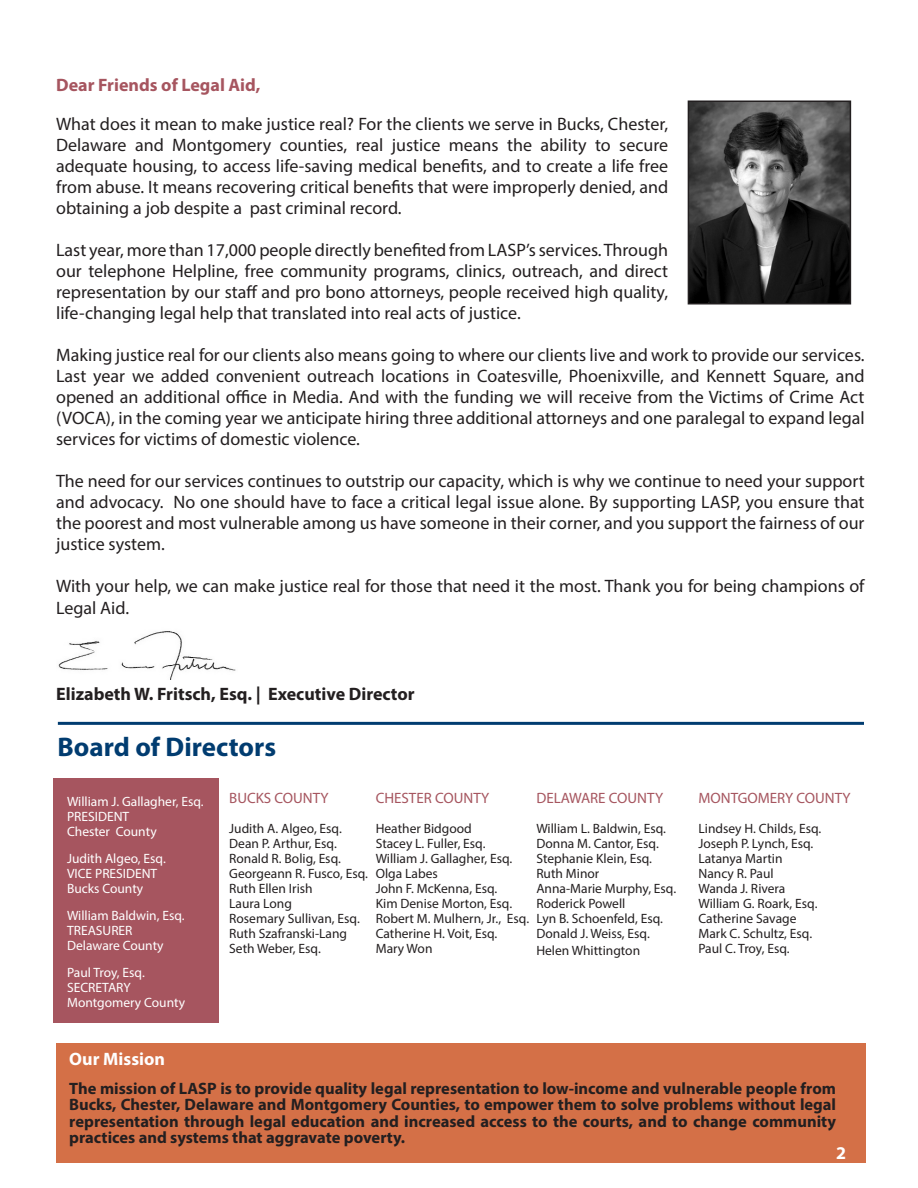
<style>
.page{position:relative;width:918px;height:1188px;background:#fff}
.page>*{position:absolute;margin:0;border:0;box-sizing:border-box;transform-origin:0 0}
.t1{font:700 27px "Myriad Pro";color:#013c70}
.t2{font:18px/21px "Myriad Pro";color:#231f20;text-align:justify}
.t3{font:700 18px "Myriad Pro";color:#231f20}
.t4{font:700 18px "Myriad Pro";color:#a6555f}
.t5{font:700 18px "Myriad Pro";color:#fff}
.t6{font:700 16.5px/16.5px "Myriad Pro";color:#231f20;text-align:justify}
.t7{font:15px "Myriad Pro";color:#a6555f}
.t8{font:13.5px "Myriad Pro";color:#231f20}
.t9{font:13.5px/15px "Myriad Pro";color:#fff}
</style>
<div class="page">
<img style="left:58px;top:631px;width:178px;height:49px">
<img style="left:691px;top:103px;width:157px;height:198px">
<div style="left:688px;top:100px;width:163px;height:204px;border:2px solid #231f20"></div>
<div style="left:56px;top:1043px;width:810px;height:120px;background:#d47047"></div>
<div style="left:53px;top:778px;width:166px;height:244px;background:#a6555f"></div>
<hr style="left:58px;top:722px;width:806px;height:3px;background:#013c70">
<p class="t4" style="left:56px;top:73px;width:206px">Dear Friends of Legal Aid,</p>
<p class="t2" style="left:56px;top:113px;width:614px">What does it mean to make justice real? For the clients we serve in Bucks, Chester, Delaware and Montgomery counties, real justice means the ability to secure adequate housing, to access life-saving medical benefits, and to create a life free from abuse. It means recovering critical benefits that were improperly denied, and obtaining a job despite a past criminal record.</p>
<p class="t2" style="left:56px;top:239px;width:614px">Last year, more than 17,000 people directly benefited from LASP’s services. Through our telephone Helpline, free community programs, clinics, outreach, and direct representation by our staff and pro bono attorneys, people received high quality, life-changing legal help that translated into real acts of justice.</p>
<p class="t2" style="left:56px;top:344px;width:810px">Making justice real for our clients also means going to where our clients live and work to provide our services.<br>Last year we added convenient outreach locations in Coatesville, Phoenixville, and Kennett Square, and opened an additional office in Media. And with the funding we will receive from the Victims of Crime Act (VOCA), in the coming year we anticipate hiring three additional attorneys and one paralegal to expand legal services for victims of domestic violence.</p>
<p class="t2" style="left:56px;top:470px;width:810px">The need for our services continues to outstrip our capacity, which is why we continue to need your support and advocacy. No one should have to face a critical legal issue alone. By supporting LASP, you ensure that the poorest and most vulnerable among us have someone in their corner, and you support the fairness of our justice system.</p>
<p class="t2" style="left:56px;top:575px;width:810px;line-height:21.6px">With your help, we can make justice real for those that need it the most. Thank you for being champions of<br>Legal Aid.</p>
<p class="t3" style="left:56px;top:682px;width:360px">Elizabeth W. Fritsch, Esq. | Executive Director</p>
<p class="t1" style="left:57px;top:730px;width:220px">Board of Directors</p>
<p class="t9" style="left:67px;top:794px;width:138px">William J. Gallagher, Esq.<br>PRESIDENT</p>
<p class="t9" style="left:67px;top:824px;width:91px">Chester County</p>
<p class="t9" style="left:67px;top:851px;width:100px">Judith Algeo, Esq.</p>
<p class="t9" style="left:67px;top:866px;width:92px">VICE PRESIDENT</p>
<p class="t9" style="left:67px;top:881px;width:78px">Bucks County</p>
<p class="t9" style="left:67px;top:908px;width:119px">William Baldwin, Esq.</p>
<p class="t9" style="left:67px;top:923px;width:67px">TREASURER</p>
<p class="t9" style="left:67px;top:938px;width:98px">Delaware County</p>
<p class="t9" style="left:67px;top:965px;width:79px">Paul Troy, Esq.</p>
<p class="t9" style="left:67px;top:980px;width:65px">SECRETARY</p>
<p class="t9" style="left:67px;top:995px;width:120px">Montgomery County</p>
<p class="t7" style="left:229px;top:789px;width:101px">BUCKS COUNTY</p>
<p class="t8" style="left:229px;top:821px;width:114px">Judith A. Algeo, Esq.</p>
<p class="t8" style="left:229px;top:836px;width:109px">Dean P. Arthur, Esq.</p>
<p class="t8" style="left:229px;top:851px;width:113px">Ronald R. Bolig, Esq.</p>
<p class="t8" style="left:229px;top:866px;width:140px">Georgeann R. Fusco, Esq.</p>
<p class="t8" style="left:229px;top:881px;width:85px">Ruth Ellen Irish</p>
<p class="t8" style="left:229px;top:896px;width:64px">Laura Long</p>
<p class="t8" style="left:229px;top:911px;width:132px">Rosemary Sullivan, Esq.</p>
<p class="t8" style="left:229px;top:926px;width:119px">Ruth Szafranski-Lang</p>
<p class="t8" style="left:229px;top:941px;width:93px">Seth Weber, Esq.</p>
<p class="t7" style="left:376px;top:789px;width:115px">CHESTER COUNTY</p>
<p class="t8" style="left:376px;top:821px;width:98px">Heather Bidgood</p>
<p class="t8" style="left:376px;top:836px;width:111px">Stacey L. Fuller, Esq.</p>
<p class="t8" style="left:376px;top:851px;width:138px">William J. Gallagher, Esq.</p>
<p class="t8" style="left:376px;top:866px;width:64px">Olga Labes</p>
<p class="t8" style="left:376px;top:881px;width:123px">John F. McKenna, Esq.</p>
<p class="t8" style="left:376px;top:896px;width:138px">Kim Denise Morton, Esq.</p>
<p class="t8" style="left:376px;top:911px;width:155px">Robert M. Mulhern, Jr., Esq.</p>
<p class="t8" style="left:376px;top:926px;width:123px">Catherine H. Voit, Esq.</p>
<p class="t8" style="left:376px;top:941px;width:58px">Mary Won</p>
<p class="t7" style="left:536px;top:789px;width:128px">DELAWARE COUNTY</p>
<p class="t8" style="left:536px;top:821px;width:131px">William L. Baldwin, Esq.</p>
<p class="t8" style="left:536px;top:836px;width:124px">Donna M. Cantor, Esq.</p>
<p class="t8" style="left:536px;top:851px;width:117px">Stephanie Klein, Esq.</p>
<p class="t8" style="left:536px;top:866px;width:65px">Ruth Minor</p>
<p class="t8" style="left:536px;top:881px;width:141px">Anna-Marie Murphy, Esq.</p>
<p class="t8" style="left:536px;top:896px;width:91px">Roderick Powell</p>
<p class="t8" style="left:536px;top:911px;width:128px">Lyn B. Schoenfeld, Esq.</p>
<p class="t8" style="left:536px;top:926px;width:115px">Donald J. Weiss, Esq.</p>
<p class="t8" style="left:536px;top:942px;width:105px">Helen Whittington</p>
<p class="t7" style="left:698px;top:789px;width:154px">MONTGOMERY COUNTY</p>
<p class="t8" style="left:698px;top:821px;width:124px">Lindsey H. Childs, Esq.</p>
<p class="t8" style="left:698px;top:836px;width:116px">Joseph P. Lynch, Esq.</p>
<p class="t8" style="left:698px;top:851px;width:86px">Latanya Martin</p>
<p class="t8" style="left:698px;top:866px;width:77px">Nancy R. Paul</p>
<p class="t8" style="left:698px;top:881px;width:88px">Wanda J. Rivera</p>
<p class="t8" style="left:698px;top:896px;width:121px">William G. Roark, Esq.</p>
<p class="t8" style="left:698px;top:911px;width:100px">Catherine Savage</p>
<p class="t8" style="left:698px;top:926px;width:115px">Mark C. Schultz, Esq.</p>
<p class="t8" style="left:698px;top:941px;width:93px">Paul C. Troy, Esq.</p>
<p class="t5" style="left:69px;top:1047px;width:97px">Our Mission</p>
<p class="t6" style="left:69px;top:1079px;width:768px">The mission of LASP is to provide quality legal representation to low-income and vulnerable people from Bucks, Chester, Delaware and Montgomery Counties, to empower them to solve problems without legal representation through legal education and increased access to the courts, and to change community practices and systems that aggravate poverty.</p>
<p class="t5" style="left:836px;top:1141px;width:11px">2</p>
</div>
